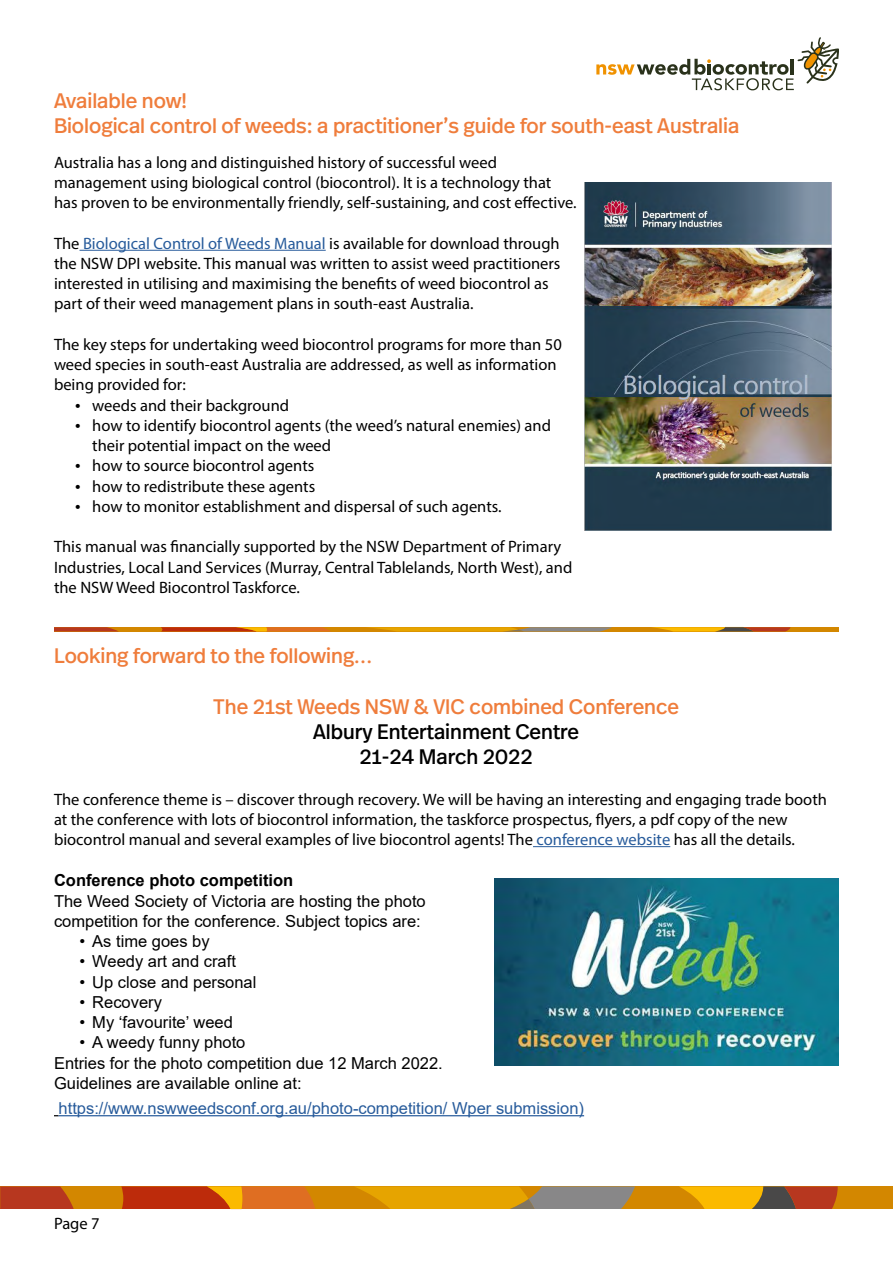
<style>
.page{position:relative;width:893px;height:1263px;background:#fff}
.page>*{position:absolute;margin:0;border:0;box-sizing:border-box;transform-origin:0 0}
.t1{font:21px "Real Head Pro";color:#ef7d3c}
.t2{font:21px "Real Head Pro";color:#000}
.t3{font:16.5px/20.2px "Myriad Pro";color:#000}
.t4{font:16.5px "Arial";color:#000}
.t5{font:16.5px "Arial";color:#275b9b}
.t6{font:700 16.5px "Arial";color:#000}
.s1{color:#275b9b}
.s2{font-size:19.5px}
</style>
<div class="page">
<svg style="left:596px;top:37px;width:243px;height:53px"></svg>
<div style="left:0;top:1186px;width:893px;height:23px;background:#d38700"></div>
<svg style="left:0;top:1186px;width:74px;height:23px;background:#b93f1b"></svg>
<svg style="left:355px;top:1186px;width:280px;height:23px;background:#c2952e"></svg>
<svg style="left:121px;top:1186px;width:194px;height:23px;background:#d05611"></svg>
<svg style="left:679px;top:1186px;width:159px;height:23px;background:#c07916"></svg>
<hr style="left:80px;top:250px;width:246px;height:1px;background:#275b9b">
<hr style="left:533px;top:846px;width:137px;height:1px;background:#275b9b">
<hr style="left:59px;top:1115px;width:525px;height:1px;background:#275b9b">
<img style="left:584px;top:183px;width:247px;height:347px">
<img style="left:494px;top:878px;width:344px;height:187px">
<hr style="left:54px;top:627px;width:785px;height:4px;background:#d38700">
<svg style="left:54px;top:627px;width:64px;height:4px"></svg>
<svg style="left:369px;top:627px;width:243px;height:4px"></svg>
<svg style="left:161px;top:627px;width:169px;height:4px"></svg>
<svg style="left:652px;top:627px;width:138px;height:4px"></svg>
<p class="t1" style="left:54px;top:86px;width:134px">Available now!</p>
<p class="t1" style="left:54px;top:112px;width:687px">Biological control of weeds: a practitioner’s guide for south-east Australia</p>
<p class="t3" style="left:54px;top:152px;width:524px">Australia has a long and distinguished history of successful weed management using biological control (biocontrol). It is a technology that has proven to be environmentally friendly, self-sustaining, and cost effective.</p>
<p class="t3" style="left:54px;top:233px;width:508px">The <span class="s1">Biological Control of Weeds Manual</span> is available for download through the NSW DPI website. This manual was written to assist weed practitioners interested in utilising and maximising the benefits of weed biocontrol as part of their weed management plans in south-east Australia.</p>
<p class="t3" style="left:54px;top:334px;width:509px">The key steps for undertaking weed biocontrol programs for more than 50 weed species in south-east Australia are addressed, as well as information being provided for:</p>
<p class="t3" style="left:75px;top:395px;width:215px"><span class="s2">•</span> weeds and their background</p>
<p class="t3" style="left:92px;top:415px;width:460px;text-indent:-17px"><span class="s2">•</span> how to identify biocontrol agents (the weed’s natural enemies) and their potential impact on the weed</p>
<p class="t3" style="left:75px;top:455px;width:241px"><span class="s2">•</span> how to source biocontrol agents</p>
<p class="t3" style="left:75px;top:476px;width:241px"><span class="s2">•</span> how to redistribute these agents</p>
<p class="t3" style="left:75px;top:496px;width:428px"><span class="s2">•</span> how to monitor establishment and dispersal of such agents.</p>
<p class="t3" style="left:54px;top:536px;width:520px">This manual was financially supported by the NSW Department of Primary<br>Industries, Local Land Services (Murray, Central Tablelands, North West), and the NSW Weed Biocontrol Taskforce.</p>
<p class="t1" style="left:54px;top:641px;width:320px">Looking forward to the following…</p>
<p class="t1" style="left:213px;top:692px;width:467px">The 21st Weeds NSW &amp; VIC combined Conference</p>
<p class="t2" style="left:313px;top:717px;width:268px">Albury Entertainment Centre</p>
<p class="t2" style="left:359px;top:742px;width:175px">21-24 March 2022</p>
<p class="t3" style="left:54px;top:788px;width:774px">The conference theme is – discover through recovery. We will be having an interesting and engaging trade booth at the conference with lots of biocontrol information, the taskforce prospectus, flyers, a pdf copy of the new biocontrol manual and several examples of live biocontrol agents! The <span class="s1">conference website</span> has all the details.</p>
<p class="t6" style="left:54px;top:869px;width:241px">Conference photo competition</p>
<p class="t4" style="left:54px;top:889px;width:373px">The Weed Society of Victoria are hosting the photo</p>
<p class="t4" style="left:54px;top:909px;width:368px">competition for the conference. Subject topics are:</p>
<p class="t4" style="left:80px;top:930px;width:132px">• As time goes by</p>
<p class="t4" style="left:80px;top:950px;width:158px">• Weedy art and craft</p>
<p class="t4" style="left:80px;top:970px;width:178px">• Up close and personal</p>
<p class="t4" style="left:80px;top:990px;width:84px">• Recovery</p>
<p class="t4" style="left:80px;top:1011px;width:155px">• My ‘favourite’ weed</p>
<p class="t4" style="left:80px;top:1031px;width:167px">• A weedy funny photo</p>
<p class="t4" style="left:54px;top:1051px;width:390px">Entries for the photo competition due 12 March 2022.</p>
<p class="t4" style="left:54px;top:1071px;width:249px">Guidelines are available online at:</p>
<p class="t5" style="left:59px;top:1097px;width:527px">https://www.nswweedsconf.org.au/photo-competition/ Wper submission)</p>
<p class="t3" style="left:54px;top:1213px;width:47px">Page 7</p>
</div>
